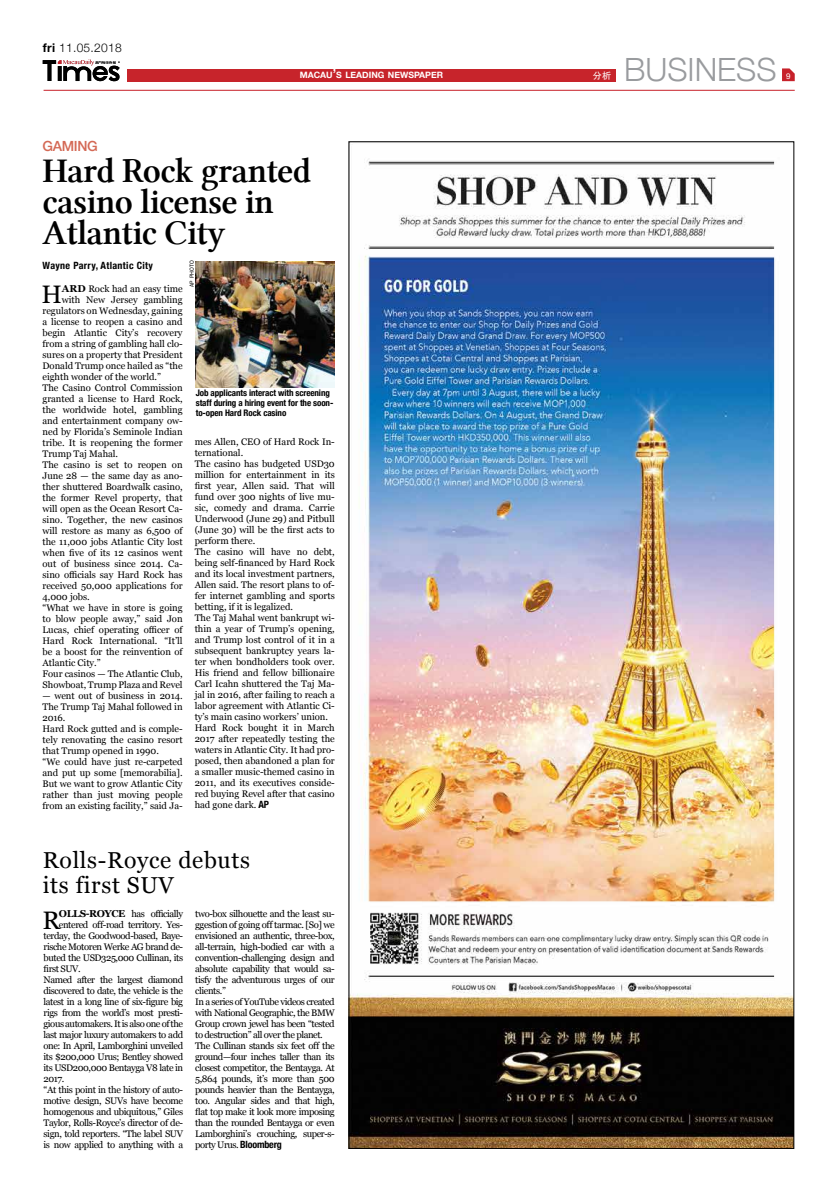
<style>
.page{position:relative;width:837px;height:1191px;background:#fff}
.page>*{position:absolute;margin:0;border:0;box-sizing:border-box;transform-origin:0 0}
.t1{font:35px/31px "Lin Libertine Z";letter-spacing:-.02em;color:#000}
.t2{font:300 32px "Helvetica Neue";color:#999b9e}
.t3{font:25.3px "Georgia";color:#000}
.t4{font:23px/25px "Georgia";letter-spacing:.03em;color:#000}
.t5{font:500 14px "Helvetica Neue";color:#d46955}
.t6{font:300 12px "Helvetica Neue";letter-spacing:.025em;color:#000}
.t7{font:700 condensed 10px "Helvetica Neue";letter-spacing:.035em;color:#000}
.t8{font:9.5px/11px "Georgia";letter-spacing:-.005em;color:#000}
.t9{font:9.5px/11px "Georgia";letter-spacing:-.045em;color:#000}
.t10{font:9.5px "Georgia";letter-spacing:-.04em;color:#000}
.t11{font:700 condensed 9px/10px "Helvetica Neue";letter-spacing:-.01em;color:#000}
.t12{font:9px "Adobe Heiti Std";color:#fff}
.t13{font:700 8.8px "Helvetica Neue";color:#fff}
.t14{font:8px "Helvetica Neue";color:#fff}
.t15{font:6px "Franklin Gothic";letter-spacing:.025em;color:#000}
.s1{font-weight:700}
.s2{font-size:12.5px}
.s3{font-weight:700;font-size:10px}
.s4{font-family:"Helvetica Neue";font-weight:700;font-stretch:condensed;font-size:10px}
</style>
<div class="page">
<div style="left:127px;top:69px;width:488px;height:12px;background:#c7242b"></div>
<svg style="left:782px;top:68px;width:12px;height:13px"></svg>
<svg style="left:43px;top:59px;width:77px;height:22px"></svg>
<hr style="left:44px;top:90px;width:750px;height:1px;background:#c7212a">
<img style="left:351px;top:159px;width:440px;height:987px">
<img style="left:196px;top:261px;width:138px;height:127px">
<p class="t6" style="left:43px;top:38px;width:81px"><span class="s1">fri</span> 11.05.2018</p>
<p class="t13" style="left:300px;top:68px;width:145px">MACAU<span class="s2">’</span>S LEADING NEWSPAPER</p>
<p class="t12" style="left:592px;top:70px;width:19px">分析</p>
<h2 class="t2" style="left:624px;top:44px;width:154px">BUSINESS</h2>
<p class="t14" style="left:786px;top:70px;width:6px">9</p>
<h3 class="t5" style="left:43px;top:135px;width:21px">Gaming</h3>
<h1 class="t1" style="left:43px;top:156px;width:270px">Hard Rock granted casino license in<br>Atlantic City</h1>
<p class="t15" style="left:188px;top:287px;width:28px;rotate:-90deg">ap photo</p>
<p class="t7" style="left:43px;top:257px;width:112px">Wayne Parry, Atlantic City</p>
<h3 class="t3" style="left:41px;top:276px;width:22px">H</h3>
<p class="t8" style="left:62px;top:282px;width:122px"><span class="s3">ARD</span> Rock had an easy time</p>
<p class="t8" style="left:62px;top:293px;width:122px">with New Jersey gambling</p>
<p class="t8" style="left:43px;top:304px;width:141px">regulators on Wednesday, gaining</p>
<p class="t8" style="left:43px;top:315px;width:141px">a license to reopen a casino and</p>
<p class="t8" style="left:43px;top:326px;width:141px">begin Atlantic City’s recovery</p>
<p class="t8" style="left:43px;top:337px;width:141px">from a string of gambling hall clo-</p>
<p class="t8" style="left:43px;top:348px;width:141px">sures on a property that President</p>
<p class="t8" style="left:43px;top:359px;width:141px">Donald Trump once hailed as “the</p>
<p class="t8" style="left:43px;top:370px;width:120px">eighth wonder of the world.”</p>
<p class="t8" style="left:43px;top:381px;width:141px">The Casino Control Commission</p>
<p class="t8" style="left:43px;top:392px;width:141px">granted a license to Hard Rock,</p>
<p class="t8" style="left:43px;top:403px;width:141px">the worldwide hotel, gambling</p>
<p class="t8" style="left:43px;top:414px;width:141px">and entertainment company ow-</p>
<p class="t8" style="left:43px;top:425px;width:141px">ned by Florida’s Seminole Indian</p>
<p class="t8" style="left:43px;top:436px;width:141px">tribe. It is reopening the former</p>
<p class="t8" style="left:43px;top:447px;width:77px">Trump Taj Mahal.</p>
<p class="t8" style="left:43px;top:458px;width:141px">The casino is set to reopen on</p>
<p class="t8" style="left:43px;top:469px;width:141px">June 28 — the same day as ano-</p>
<p class="t8" style="left:43px;top:480px;width:141px">ther shuttered Boardwalk casino,</p>
<p class="t8" style="left:43px;top:491px;width:141px">the former Revel property, that</p>
<p class="t8" style="left:43px;top:502px;width:141px">will open as the Ocean Resort Ca-</p>
<p class="t8" style="left:43px;top:513px;width:141px">sino. Together, the new casinos</p>
<p class="t8" style="left:43px;top:524px;width:141px">will restore as many as 6,500 of</p>
<p class="t8" style="left:43px;top:535px;width:141px">the 11,000 jobs Atlantic City lost</p>
<p class="t8" style="left:43px;top:546px;width:141px">when five of its 12 casinos went</p>
<p class="t8" style="left:43px;top:557px;width:141px">out of business since 2014. Ca-</p>
<p class="t8" style="left:43px;top:568px;width:141px">sino officials say Hard Rock has</p>
<p class="t8" style="left:43px;top:579px;width:141px">received 50,000 applications for</p>
<p class="t8" style="left:43px;top:590px;width:49px">4,000 jobs.</p>
<p class="t8" style="left:43px;top:601px;width:141px">“What we have in store is going</p>
<p class="t8" style="left:43px;top:612px;width:141px">to blow people away,” said Jon</p>
<p class="t8" style="left:43px;top:623px;width:141px">Lucas, chief operating officer of</p>
<p class="t8" style="left:43px;top:634px;width:142px">Hard Rock International. “It’ll</p>
<p class="t8" style="left:43px;top:645px;width:141px">be a boost for the reinvention of</p>
<p class="t8" style="left:43px;top:656px;width:60px">Atlantic City.”</p>
<p class="t8" style="left:43px;top:667px;width:141px">Four casinos — The Atlantic Club,</p>
<p class="t8" style="left:43px;top:678px;width:141px">Showboat, Trump Plaza and Revel</p>
<p class="t8" style="left:43px;top:689px;width:141px">— went out of business in 2014.<br>The Trump Taj Mahal followed in<br>2016.<br>Hard Rock gutted and is comple&shy;tely renovating the casino resort that Trump opened in 1990.<br>“We could have just re-carpeted and put up some [memorabilia].<br>But we want to grow Atlantic City rather than just moving people from an existing facility,” said Ja-</p>
<p class="t11" style="left:196px;top:387px;width:139px">Job applicants interact with screening staff during a hiring event for the soon&shy;to-open Hard Rock casino</p>
<p class="t8" style="left:195px;top:435px;width:141px">mes Allen, CEO of Hard Rock In&shy;ternational.<br>The casino has budgeted USD30 million for entertainment in its first year, Allen said. That will fund over 300 nights of live mu&shy;sic, comedy and drama. Carrie<br>Underwood (June 29) and Pitbull (June 30) will be the first acts to perform there.<br>The casino will have no debt, being self-financed by Hard Rock and its local investment partners,<br>Allen said. The resort plans to of&shy;fer internet gambling and sports betting, if it is legalized.<br>The Taj Mahal went bankrupt wi&shy;thin a year of Trump’s opening, and Trump lost control of it in a subsequent bankruptcy years la&shy;ter when bondholders took over.<br>His friend and fellow billionaire<br>Carl Icahn shuttered the Taj Ma&shy;jal in 2016, after failing to reach a labor agreement with Atlantic Ci&shy;ty’s main casino workers’ union.<br>Hard Rock bought it in March<br>2017 after repeatedly testing the waters in Atlantic City. It had pro&shy;posed, then abandoned a plan for a smaller music-themed casino in<br>2011, and its executives conside&shy;red buying Revel after that casino had gone dark. <span class="s4">AP</span></p>
<h3 class="t4" style="left:43px;top:846px;width:209px">Rolls-Royce debuts its first SUV</h3>
<h3 class="t3" style="left:42px;top:901px;width:19px">R</h3>
<p class="t9" style="left:59px;top:908px;width:126px"><span class="s3">OLLS-ROYCE</span> has officially</p>
<p class="t9" style="left:59px;top:919px;width:126px">entered off-road territory. Yes-</p>
<p class="t9" style="left:44px;top:930px;width:141px">terday, the Goodwood-based, Baye-</p>
<p class="t9" style="left:44px;top:941px;width:141px">rische Motoren Werke AG brand de-</p>
<p class="t9" style="left:44px;top:952px;width:141px">buted the USD325,000 Cullinan, its</p>
<p class="t8" style="left:44px;top:963px;width:39px">first SUV.</p>
<p class="t9" style="left:44px;top:974px;width:141px">Named after the largest diamond</p>
<p class="t9" style="left:44px;top:985px;width:141px">discovered to date, the vehicle is the</p>
<p class="t9" style="left:44px;top:996px;width:141px">latest in a long line of six-figure big</p>
<p class="t9" style="left:44px;top:1007px;width:141px">rigs from the world’s most presti-</p>
<p class="t9" style="left:44px;top:1018px;width:141px">gious automakers. It is also one of the</p>
<p class="t9" style="left:44px;top:1029px;width:141px">last major luxury automakers to add</p>
<p class="t9" style="left:44px;top:1040px;width:141px">one: In April, Lamborghini unveiled</p>
<p class="t9" style="left:44px;top:1051px;width:141px">its $200,000 Urus; Bentley showed</p>
<p class="t9" style="left:44px;top:1062px;width:141px">its USD200,000 Bentayga V8 late in</p>
<p class="t8" style="left:44px;top:1073px;width:22px">2017.</p>
<p class="t10" style="left:44px;top:1083px;width:141px">“At this point in the history of auto-</p>
<p class="t10" style="left:44px;top:1094px;width:141px">motive design, SUVs have become</p>
<p class="t10" style="left:44px;top:1105px;width:141px">homogenous and ubiquitous,” Giles</p>
<p class="t10" style="left:44px;top:1116px;width:141px">Taylor, Rolls-Royce’s director of de-</p>
<p class="t10" style="left:44px;top:1127px;width:141px">sign, told reporters. “The label SUV</p>
<p class="t10" style="left:44px;top:1138px;width:141px">is now applied to anything with a</p>
<p class="t9" style="left:195px;top:907px;width:141px">two-box silhouette and the least su&shy;ggestion of going off tarmac. [So] we envisioned an authentic, three-box, all-terrain, high-bodied car with a convention-challenging design and absolute capability that would sa&shy;tisfy the adventurous urges of our clients.”<br>In a series of YouTube videos created with National Geographic, the BMW Group crown jewel has been “tested to destruction” all over the planet.<br>The Cullinan stands six feet off the ground—four inches taller than its closest competitor, the Bentayga. At 5,864 pounds, it’s more than 500 pounds heavier than the Bentayga, too. Angular sides and that high, flat top make it look more imposing than the rounded Bentayga or even Lamborghini’s crouching, super-s&shy;porty Urus. <span class="s4">Bloomberg</span></p>
</div>
